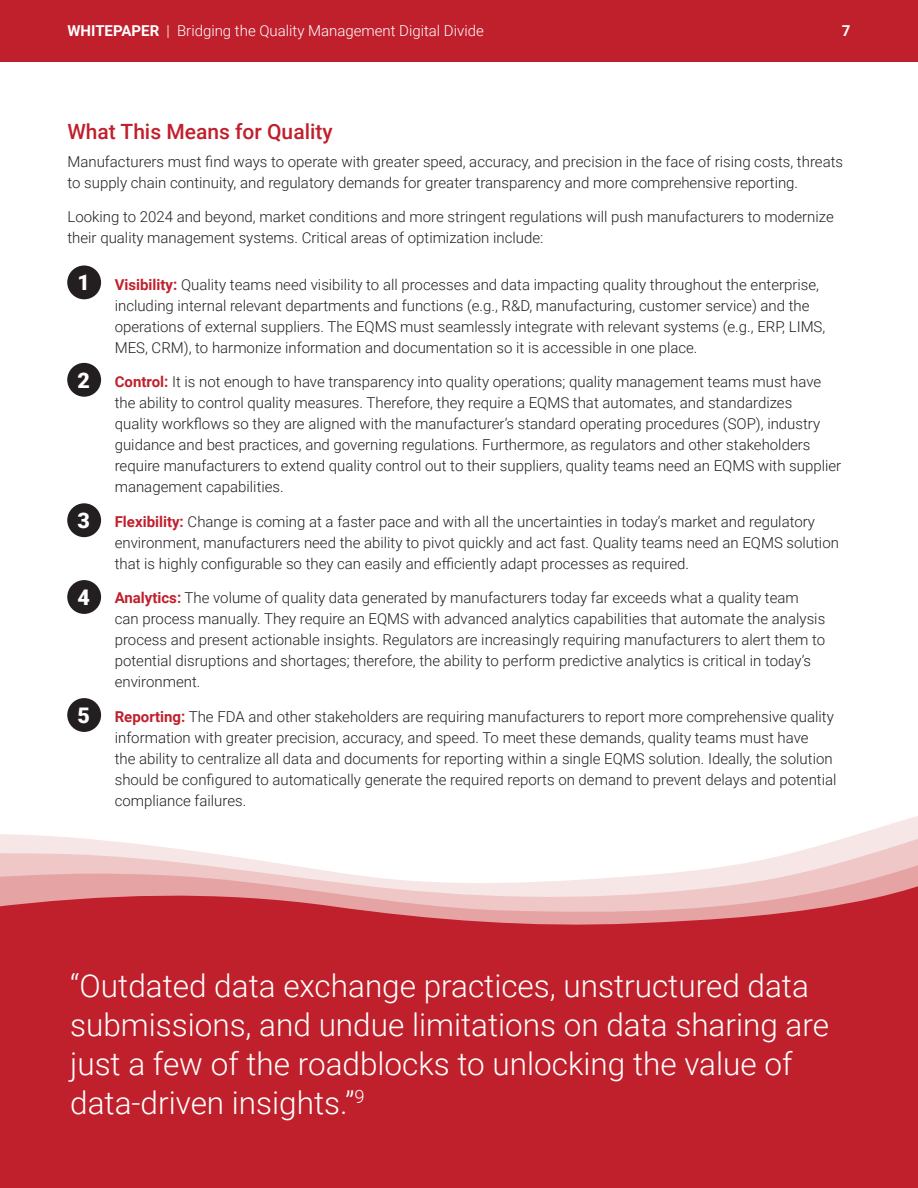
<style>
.page{position:relative;width:918px;height:1188px;background:#fff}
.page>*{position:absolute;margin:0;border:0;box-sizing:border-box;transform-origin:0 0}
.body_copy{font:300 31.5px/39px "Roboto";color:#fff}
.t1{font:900 21.45px "Roboto";color:#fff}
.t2{font:500 21px "Roboto";color:#c0202c}
.body_copy-2{font:300 15px/21px "Roboto";color:#231f20}
.t3{font:300 15px "Roboto";color:#fff}
.t4{font:700 15px "Roboto";color:#fff}
.s1{font-weight:700}
.s2{font-weight:700;color:#c0202c}
</style>
<div class="page">
<div style="left:0;top:0;width:918px;height:62px;background:#c0202c"></div>
<div style="left:0;top:933px;width:918px;height:255px;background:#c0202c"></div>
<svg style="left:0;top:816px;width:918px;height:117px"></svg>
<div style="left:67px;top:265px;width:34px;height:34px;background:#231f20;border-radius:50%"></div>
<div style="left:67px;top:363px;width:34px;height:34px;background:#231f20;border-radius:50%"></div>
<div style="left:67px;top:503px;width:34px;height:34px;background:#231f20;border-radius:50%"></div>
<div style="left:67px;top:580px;width:34px;height:34px;background:#231f20;border-radius:50%"></div>
<div style="left:67px;top:698px;width:34px;height:34px;background:#231f20;border-radius:50%"></div>
<p class="t3" style="left:68px;top:20px;width:418px"><span class="s1">WHITEPAPER</span> | Bridging the Quality Management Digital Divide</p>
<p class="t4" style="left:842px;top:20px;width:10px">7</p>
<h2 class="t2" style="left:68px;top:117px;width:267px">What This Means for Quality</h2>
<p class="body_copy-2" style="left:68px;top:150px;width:777px">Manufacturers must find ways to operate with greater speed, accuracy, and precision in the face of rising costs, threats to supply chain continuity, and regulatory demands for greater transparency and more comprehensive reporting.</p>
<p class="body_copy-2" style="left:68px;top:206px;width:768px">Looking to 2024 and beyond, market conditions and more stringent regulations will push manufacturers to modernize their quality management systems. Critical areas of optimization include:</p>
<p class="body_copy-2" style="left:115px;top:273px;width:712px"><span class="s2">Visibility:</span> Quality teams need visibility to all processes and data impacting quality throughout the enterprise, including internal relevant departments and functions (e.g., R&amp;D, manufacturing, customer service) and the operations of external suppliers. The EQMS must seamlessly integrate with relevant systems (e.g., ERP, LIMS, MES, CRM), to harmonize information and documentation so it is accessible in one place.</p>
<p class="body_copy-2" style="left:115px;top:371px;width:728px"><span class="s2">Control:</span> It is not enough to have transparency into quality operations; quality management teams must have the ability to control quality measures. Therefore, they require a EQMS that automates, and standardizes<br>quality workflows so they are aligned with the manufacturer’s standard operating procedures (SOP), industry guidance and best practices, and governing regulations. Furthermore, as regulators and other stakeholders require manufacturers to extend quality control out to their suppliers, quality teams need an EQMS with supplier management capabilities.</p>
<p class="body_copy-2" style="left:115px;top:510px;width:726px"><span class="s2">Flexibility:</span> Change is coming at a faster pace and with all the uncertainties in today’s market and regulatory environment, manufacturers need the ability to pivot quickly and act fast. Quality teams need an EQMS solution that is highly configurable so they can easily and efficiently adapt processes as required.</p>
<p class="body_copy-2" style="left:115px;top:587px;width:712px"><span class="s2">Analytics:</span> The volume of quality data generated by manufacturers today far exceeds what a quality team can process manually. They require an EQMS with advanced analytics capabilities that automate the analysis process and present actionable insights. Regulators are increasingly requiring manufacturers to alert them to potential disruptions and shortages; therefore, the ability to perform predictive analytics is critical in today’s environment.</p>
<p class="body_copy-2" style="left:115px;top:705px;width:723px"><span class="s2">Reporting:</span> The FDA and other stakeholders are requiring manufacturers to report more comprehensive quality information with greater precision, accuracy, and speed. To meet these demands, quality teams must have<br>the ability to centralize all data and documents for reporting within a single EQMS solution. Ideally, the solution should be configured to automatically generate the required reports on demand to prevent delays and potential compliance failures.</p>
<p class="t1" style="left:78px;top:268px;width:14px">1</p>
<p class="t1" style="left:78px;top:365px;width:14px">2</p>
<p class="t1" style="left:78px;top:506px;width:14px">3</p>
<p class="t1" style="left:78px;top:582px;width:14px">4</p>
<p class="t1" style="left:78px;top:700px;width:14px">5</p>
<p class="body_copy" style="left:70px;top:965px;width:761px">“Outdated data exchange practices, unstructured data submissions, and undue limitations on data sharing are just a few of the roadblocks to unlocking the value of data-driven insights.”<sup>9</sup></p>
</div>
